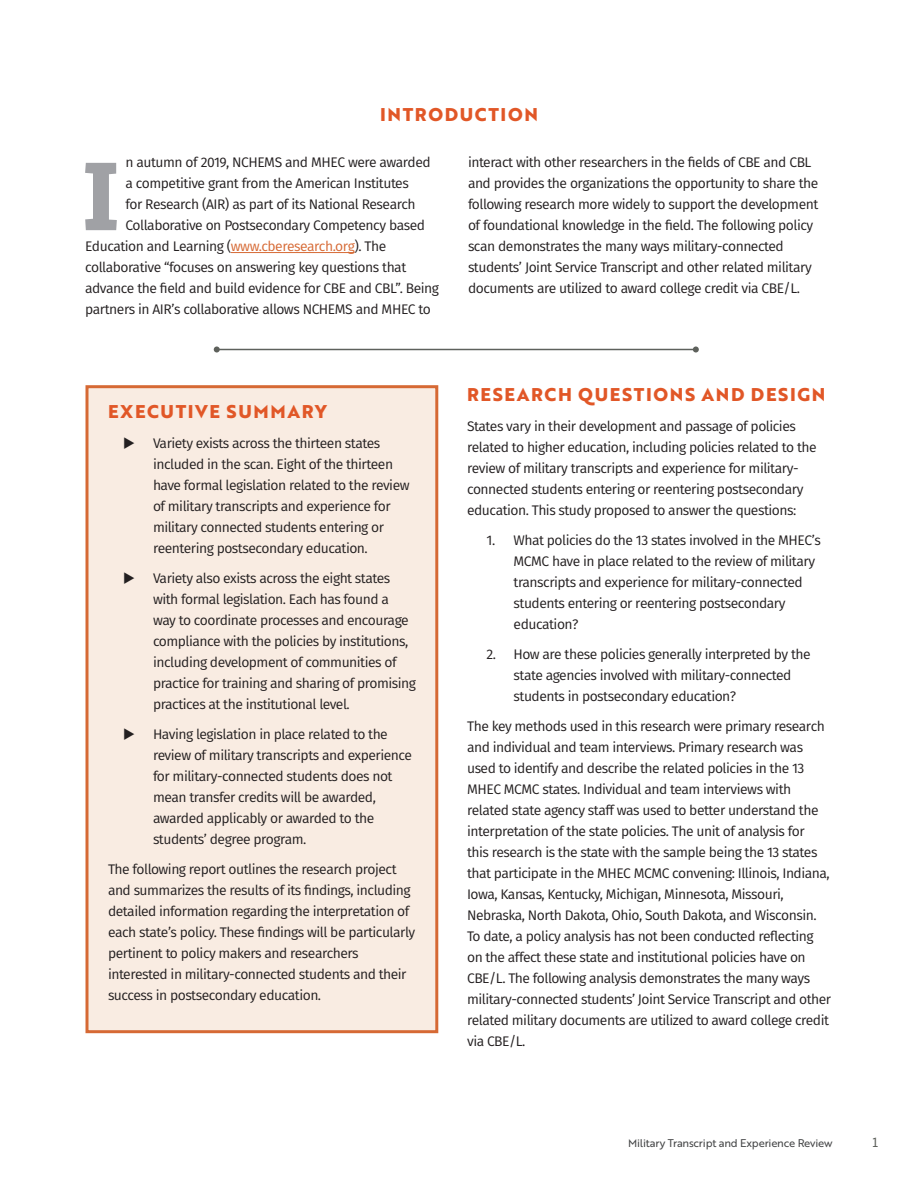
<style>
.page{position:relative;width:918px;height:1188px;background:#fff}
.page>*{position:absolute;margin:0;border:0;box-sizing:border-box;transform-origin:0 0}
.Body_Drop_Cap{font:700 103.65px "Bandera";color:#a0a1a5}
.paragraph_header{font:700 18px "Brother 1816 Extra";letter-spacing:.09em;color:#e15727}
.body_copy{font:13.8px/21px "Fira Sans";letter-spacing:-.035em;color:#231f20}
.Body_Drop_Cap-2{font:13.8px/21px "Fira Sans";letter-spacing:-.035em;color:#231f20}
.t1{font:13.5px "Nexa Slab";color:#5e615c}
.t2{font:10.8px "Brother 1816 Regular";letter-spacing:-.02em;color:#454647}
.s1{color:#d66934}
</style>
<div class="page">
<hr style="left:231px;top:252px;width:123px;height:1px;background:#d66934">
<div style="left:86px;top:385px;width:352px;height:648px;background:#f9ece2;border:3px solid #d66934"></div>
<hr style="left:217px;top:349px;width:479px;height:1px;background:#5e615c">
<svg style="left:214px;top:346px;width:6px;height:6px"></svg>
<svg style="left:693px;top:346px;width:6px;height:6px"></svg>
<p class="paragraph_header" style="left:380px;top:101px;width:159px">INTRODUCTION</p>
<p class="Body_Drop_Cap" style="left:82px;top:131px;width:40px">I</p>
<p class="Body_Drop_Cap-2" style="left:126px;top:152px;width:307px">n autumn of 2019, NCHEMS and MHEC were awarded</p>
<p class="Body_Drop_Cap-2" style="left:126px;top:173px;width:285px">a competitive grant from the American Institutes</p>
<p class="Body_Drop_Cap-2" style="left:126px;top:194px;width:292px">for Research (AIR) as part of its National Research</p>
<p class="Body_Drop_Cap-2" style="left:126px;top:215px;width:301px">Collaborative on Postsecondary Competency based</p>
<p class="Body_Drop_Cap-2" style="left:85px;top:236px;width:303px">Education and Learning (<span class="s1">www.cberesearch.org</span>). The</p>
<p class="Body_Drop_Cap-2" style="left:85px;top:257px;width:323px">collaborative “focuses on answering key questions that</p>
<p class="Body_Drop_Cap-2" style="left:85px;top:278px;width:355px">advance the field and build evidence for CBE and CBL”. Being</p>
<p class="Body_Drop_Cap-2" style="left:85px;top:299px;width:347px">partners in AIR’s collaborative allows NCHEMS and MHEC to</p>
<p class="Body_Drop_Cap-2" style="left:468px;top:152px;width:352px">interact with other researchers in the fields of CBE and CBL and provides the organizations the opportunity to share the following research more widely to support the development of foundational knowledge in the field. The following policy scan demonstrates the many ways military-connected students’ Joint Service Transcript and other related military documents are utilized to award college credit via CBE/L.</p>
<p class="paragraph_header" style="left:108px;top:398px;width:220px">EXECUTIVE SUMMARY</p>
<p class="body_copy" style="left:153px;top:432px;width:258px;text-indent:-30px">◆ Variety exists across the thirteen states included in the scan. Eight of the thirteen have formal legislation related to the review of military transcripts and experience for military connected students entering or reentering postsecondary education.</p>
<p class="body_copy" style="left:153px;top:567px;width:265px;text-indent:-30px">◆ Variety also exists across the eight states with formal legislation. Each has found a<br>way to coordinate processes and encourage compliance with the policies by institutions, including development of communities of practice for training and sharing of promising practices at the institutional level.</p>
<p class="body_copy" style="left:153px;top:723px;width:261px;text-indent:-30px">◆ Having legislation in place related to the review of military transcripts and experience for military-connected students does not mean transfer credits will be awarded, awarded applicably or awarded to the students’ degree program.</p>
<p class="body_copy" style="left:108px;top:858px;width:309px">The following report outlines the research project and summarizes the results of its findings, including detailed information regarding the interpretation of each state’s policy. These findings will be particularly pertinent to policy makers and researchers interested in military-connected students and their success in postsecondary education.</p>
<p class="paragraph_header" style="left:467px;top:381px;width:360px">RESEARCH QUESTIONS AND DESIGN</p>
<p class="body_copy" style="left:467px;top:416px;width:351px">States vary in their development and passage of policies related to higher education, including policies related to the review of military transcripts and experience for military&shy;connected students entering or reentering postsecondary education. This study proposed to answer the questions:</p>
<p class="body_copy" style="left:514px;top:530px;width:309px;text-indent:-27px">1. What policies do the 13 states involved in the MHEC’s MCMC have in place related to the review of military transcripts and experience for military-connected students entering or reentering postsecondary education?</p>
<p class="body_copy" style="left:514px;top:644px;width:299px;text-indent:-27px">2. How are these policies generally interpreted by the state agencies involved with military-connected students in postsecondary education?</p>
<p class="body_copy" style="left:467px;top:716px;width:366px">The key methods used in this research were primary research and individual and team interviews. Primary research was used to identify and describe the related policies in the 13<br>MHEC MCMC states. Individual and team interviews with related state agency staff was used to better understand the interpretation of the state policies. The unit of analysis for<br>this research is the state with the sample being the 13 states that participate in the MHEC MCMC convening: Illinois, Indiana, Iowa, Kansas, Kentucky, Michigan, Minnesota, Missouri, Nebraska, North Dakota, Ohio, South Dakota, and Wisconsin.<br>To date, a policy analysis has not been conducted reflecting on the affect these state and institutional policies have on CBE/L. The following analysis demonstrates the many ways military-connected students’ Joint Service Transcript and other related military documents are utilized to award college credit via CBE/L.</p>
<p class="t2" style="left:628px;top:1135px;width:206px">Military Transcript and Experience Review</p>
<p class="t1" style="left:872px;top:1134px;width:7px">1</p>
</div>
